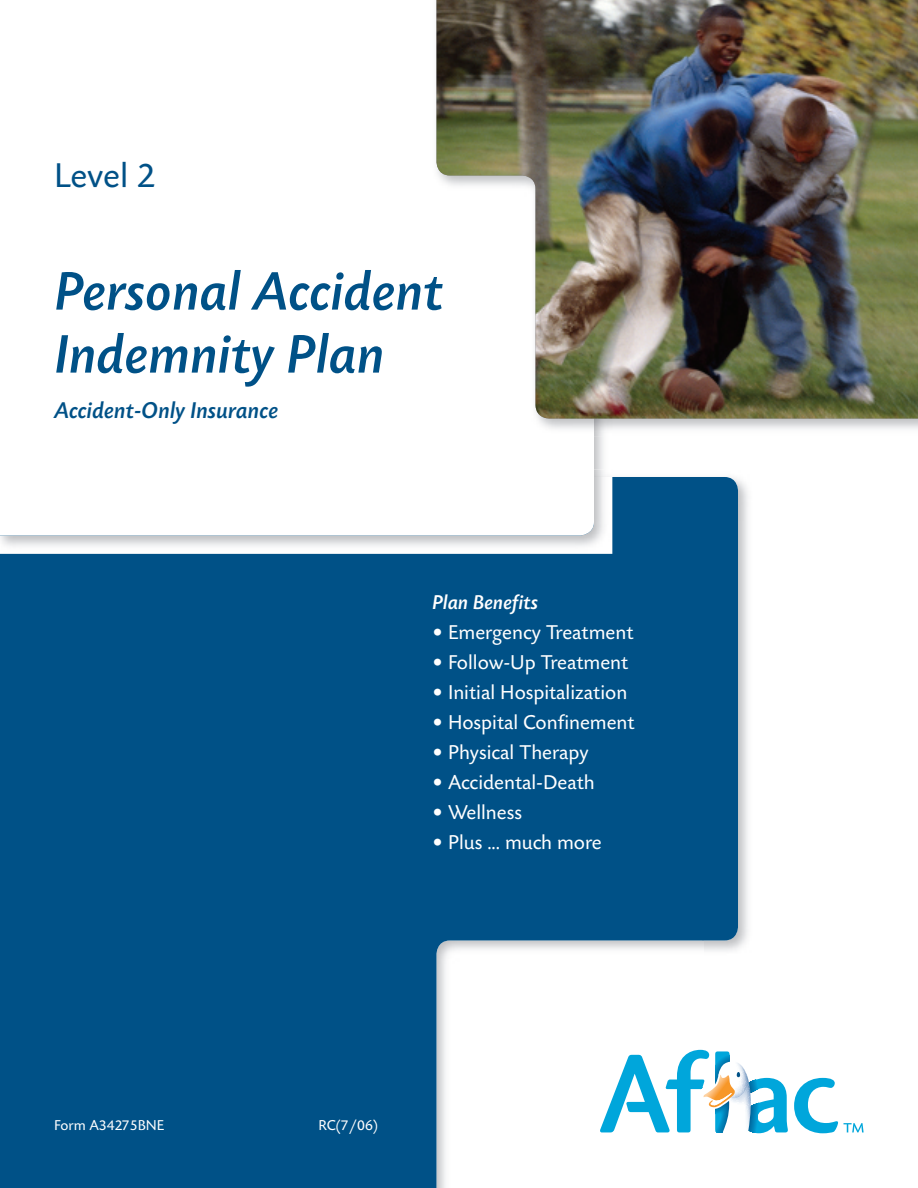
<style>
.page{position:relative;width:918px;height:1188px;background:#fff}
.page>*{position:absolute;margin:0;border:0;box-sizing:border-box;transform-origin:0 0}
.t1{font:italic 500 57px/63px "Aflac Today SB";color:#005187}
.t2{font:36px "Aflac Today SB";letter-spacing:-.005em;color:#005187}
.t3{font:italic 500 24px "Aflac Today SB";color:#005187}
.t4{font:21px "Aflac Today SB";color:#fff}
.t5{font:italic 500 21px "Aflac Today SB";color:#fff}
.t6{font:15px "Aflac Today SB";color:#fff}
</style>
<div class="page">
<svg style="left:0;top:477px;width:738px;height:711px;background:#226896"></svg>
<img style="left:594px;top:418px;width:18px;height:59px">
<img style="left:0;top:477px;width:612px;height:77px">
<svg style="left:0;top:477px;width:594px;height:59px"></svg>
<img style="left:612px;top:418px;width:306px;height:11px">
<img style="left:538px;top:418px;width:56px;height:11px">
<img style="left:437px;top:0;width:481px;height:418px">
<svg style="left:794px;top:1078px;width:70px;height:55px"></svg>
<svg style="left:600px;top:1050px;width:188px;height:84px"></svg>
<h2 class="t2" style="left:54px;top:162px;width:103px">Level 2</h2>
<h1 class="t1" style="left:54px;top:265px;width:390px">Personal Accident<br>Indemnity Plan</h1>
<p class="t3" style="left:54px;top:401px;width:226px">Accident-Only Insurance</p>
<p class="t5" style="left:432px;top:594px;width:107px">Plan Benefits</p>
<p class="t4" style="left:432px;top:624px;width:203px">• Emergency Treatment</p>
<p class="t4" style="left:432px;top:654px;width:198px">• Follow-Up Treatment</p>
<p class="t4" style="left:432px;top:684px;width:197px">• Initial Hospitalization</p>
<p class="t4" style="left:432px;top:714px;width:204px">• Hospital Confinement</p>
<p class="t4" style="left:432px;top:744px;width:158px">• Physical Therapy</p>
<p class="t4" style="left:432px;top:774px;width:164px">• Accidental-Death</p>
<p class="t4" style="left:432px;top:804px;width:92px">• Wellness</p>
<p class="t4" style="left:432px;top:834px;width:171px">• Plus ... much more</p>
<p class="t6" style="left:54px;top:1120px;width:112px">Form A34275BNE</p>
<p class="t6" style="left:318px;top:1120px;width:61px">RC(7/06)</p>
</div>
